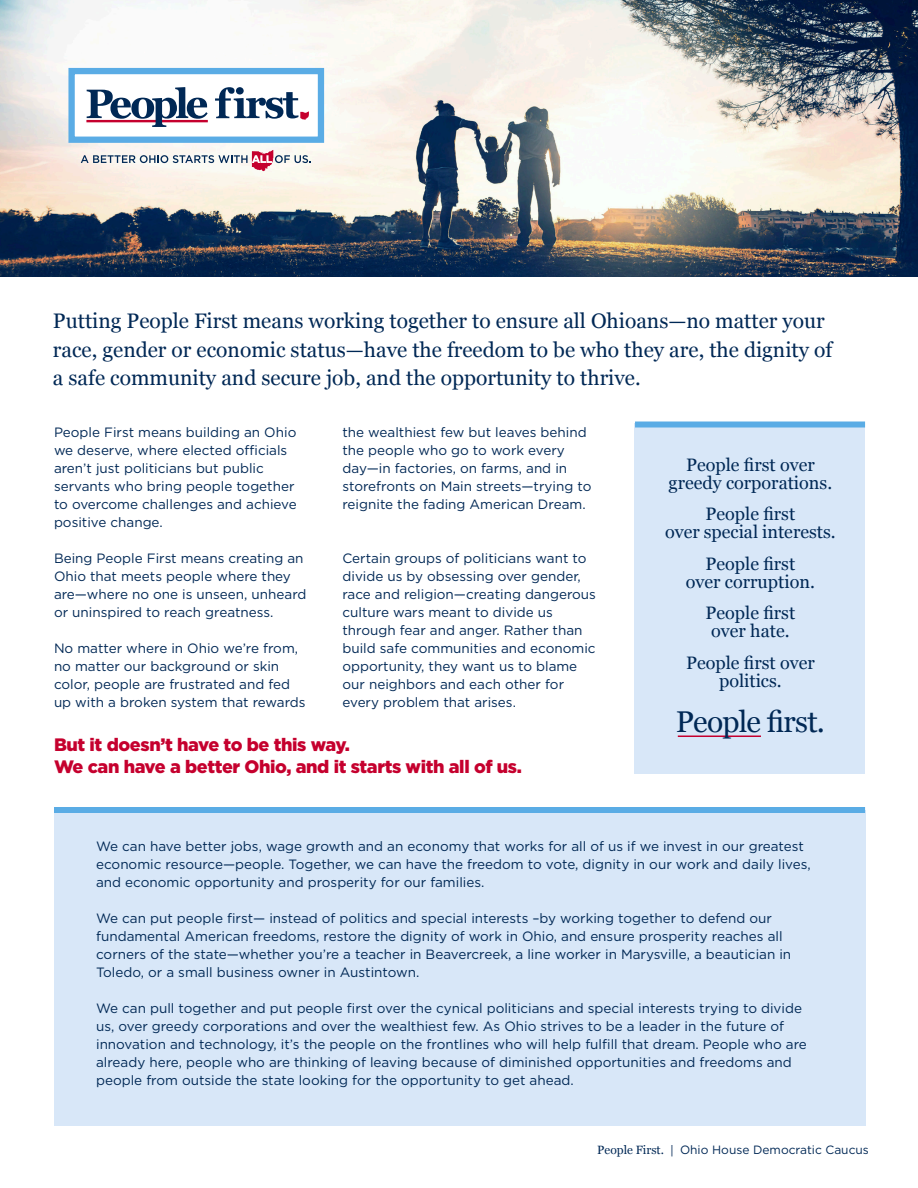
<style>
.page{position:relative;width:918px;height:1188px;background:#fff}
.page>*{position:absolute;margin:0;border:0;box-sizing:border-box;transform-origin:0 0}
.t1{font:30px "Georgia";letter-spacing:-.025em;color:#002855}
.t2{font:21px/28.5px "Georgia";color:#002855}
.t3{font:18px/18px "Georgia";color:#002855;text-align:center}
.t4{font:900 18px/22.5px "Gotham";letter-spacing:-.02em;color:#c5002e}
.t5{font:13.5px/18px "Gotham";color:#002855}
.t6{font:12px "Gotham";color:#002855}
.s1{font-family:"Georgia"}
</style>
<div class="page">
<img style="left:0;top:0;width:918px;height:276px">
<div style="left:54px;top:810px;width:811px;height:315px;background:#d8e7f8"></div>
<div style="left:54px;top:807px;width:811px;height:6px;background:#5aace5"></div>
<div style="left:634px;top:423px;width:231px;height:351px;background:#d8e7f8"></div>
<div style="left:635px;top:422px;width:230px;height:6px;background:#5aace5"></div>
<hr style="left:678px;top:736px;width:83px;height:1px;background:#c5002e">
<div style="left:72px;top:71px;width:249px;height:69px;background:#fff"></div>
<div style="left:68px;top:68px;width:256px;height:75px;border:6px solid #5aace5"></div>
<hr style="left:86px;top:120px;width:122px;height:2px;background:#c5002e">
<svg style="left:87px;top:87px;width:121px;height:40px"></svg>
<svg style="left:215px;top:87px;width:94px;height:33px"></svg>
<svg style="left:81px;top:150px;width:230px;height:21px"></svg>
<p class="t2" style="left:53px;top:306px;width:781px">Putting People First means working together to ensure all Ohioans—no matter your race, gender or economic status—have the freedom to be who they are, the dignity of a safe community and secure job, and the opportunity to thrive.</p>
<p class="t5" style="left:342px;top:423px;width:250px">the wealthiest few but leaves behind the people who go to work every day—in factories, on farms, and in storefronts on Main streets—trying to reignite the fading American Dream.</p>
<p class="t5" style="left:54px;top:423px;width:244px">People First means building an Ohio we deserve, where elected officials aren’t just politicians but public servants who bring people together to overcome challenges and achieve positive change.</p>
<p class="t5" style="left:54px;top:549px;width:254px">Being People First means creating an Ohio that meets people where they are—where no one is unseen, unheard or uninspired to reach greatness.</p>
<p class="t5" style="left:54px;top:639px;width:253px">No matter where in Ohio we’re from, no matter our background or skin color, people are frustrated and fed up with a broken system that rewards</p>
<p class="t5" style="left:342px;top:549px;width:255px">Certain groups of politicians want to divide us by obsessing over gender, race and religion—creating dangerous culture wars meant to divide us through fear and anger. Rather than build safe communities and economic opportunity, they want us to blame our neighbors and each other for every problem that arises.</p>
<h3 class="t4" style="left:54px;top:733px;width:469px">But it doesn’t have to be this way.<br>We can have a better Ohio, and it starts with all of us.</h3>
<p class="t3" style="left:669px;top:455px;width:165px">People first over greedy corporations.</p>
<p class="t3" style="left:665px;top:505px;width:172px">People first<br>over special interests.</p>
<p class="t3" style="left:686px;top:554px;width:131px">People first<br>over corruption.</p>
<p class="t3" style="left:706px;top:604px;width:91px">People first over hate.</p>
<p class="t3" style="left:686px;top:653px;width:130px">People first over politics.</p>
<p class="t1" style="left:676px;top:700px;width:151px">People first.</p>
<p class="t5" style="left:96px;top:837px;width:716px">We can have better jobs, wage growth and an economy that works for all of us if we invest in our greatest economic resource—people. Together, we can have the freedom to vote, dignity in our work and daily lives, and economic opportunity and prosperity for our families.</p>
<p class="t5" style="left:96px;top:909px;width:697px">We can put people first— instead of politics and special interests –by working together to defend our fundamental American freedoms, restore the dignity of work in Ohio, and ensure prosperity reaches all corners of the state—whether you’re a teacher in Beavercreek, a line worker in Marysville, a beautician in Toledo, or a small business owner in Austintown.</p>
<p class="t5" style="left:96px;top:999px;width:712px">We can pull together and put people first over the cynical politicians and special interests trying to divide us, over greedy corporations and over the wealthiest few. As Ohio strives to be a leader in the future of innovation and technology, it’s the people on the frontlines who will help fulfill that dream. People who are already here, people who are thinking of leaving because of diminished opportunities and freedoms and people from outside the state looking for the opportunity to get ahead.</p>
<p class="t6" style="left:597px;top:1142px;width:273px"><span class="s1">People First. |</span> Ohio House Democratic Caucus</p>
</div>
